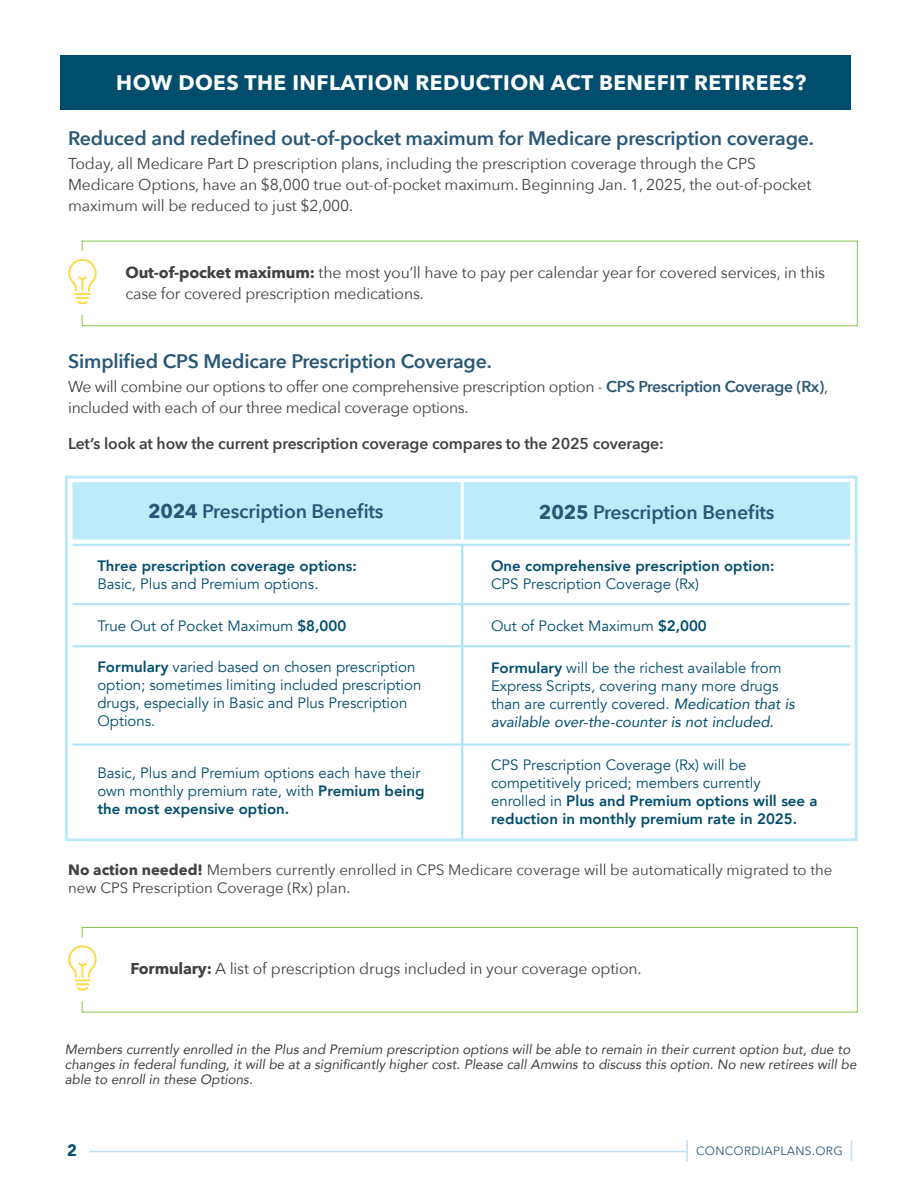
<style>
.page{position:relative;width:918px;height:1188px;background:#fff}
.page>*{position:absolute;margin:0;border:0;box-sizing:border-box;transform-origin:0 0}
.t1{font:700 21px "Avenir Next";letter-spacing:.02em;color:#fff}
.t2{font:600 19.5px "Avenir Next";letter-spacing:-.01em;color:#295776}
.t3{font:900 16.5px "Avenir";color:#004d6d}
.t4{font:15.75px/21px "Avenir Next";letter-spacing:-.01em;color:#414042}
.t5{font:600 15.75px "Avenir Next";letter-spacing:-.01em;color:#414042}
.t6{font:15px/18px "Avenir";color:#004d6d}
.t7{font:15px/18px "Avenir Next";color:#414042}
.t8{font:800 15px "Avenir";color:#004d6d}
.t9{font:italic 13.5px/15px "Avenir";color:#414042}
.t10{font:12px "Avenir Next";letter-spacing:.025em;color:#295776}
.s1{font-weight:700}
.s2{font-weight:600;color:#295776}
.s3{font-weight:800}
.s4{font-style:italic}
</style>
<div class="page">
<div style="left:82px;top:241px;width:776px;height:85px;border:1px solid #84c44e"></div>
<div style="left:82px;top:927px;width:776px;height:85px;border:1px solid #84c44e"></div>
<div style="left:61px;top:56px;width:790px;height:54px;background:#004d6d"></div>
<hr style="left:89px;top:1151px;width:598px;height:1px;background:#bddff6">
<svg style="left:851px;top:1140px;width:1px;height:22px"></svg>
<hr style="left:686px;top:1140px;width:2px;height:22px;background:#bddff6">
<div style="left:47px;top:251px;width:68px;height:64px;background:#fff;border-radius:50%"></div>
<div style="left:47px;top:937px;width:68px;height:64px;background:#fff;border-radius:50%"></div>
<svg style="left:68px;top:259px;width:29px;height:46px"></svg>
<svg style="left:68px;top:945px;width:29px;height:46px"></svg>
<div style="left:73px;top:482px;width:777px;height:57px;background:#beebfa"></div>
<hr style="left:461px;top:481px;width:3px;height:61px;background:#fff">
<svg style="left:72px;top:544px;width:778px;height:294px"></svg>
<h1 class="t1" style="left:116px;top:64px;width:692px">HOW DOES THE INFLATION REDUCTION ACT BENEFIT RETIREES?</h1>
<h2 class="t2" style="left:68px;top:121px;width:747px">Reduced and redefined out-of-pocket maximum for Medicare prescription coverage.</h2>
<p class="t4" style="left:68px;top:152px;width:745px">Today, all Medicare Part D prescription plans, including the prescription coverage through the CPS<br>Medicare Options, have an $8,000 true out-of-pocket maximum. Beginning Jan. 1, 2025, the out-of-pocket maximum will be reduced to just $2,000.</p>
<p class="t4" style="left:125px;top:262px;width:701px"><span class="s1">Out-of-pocket maximum:</span> the most you’ll have to pay per calendar year for covered services, in this case for covered prescription medications.</p>
<h2 class="t2" style="left:68px;top:345px;width:425px">Simplified CPS Medicare Prescription Coverage.</h2>
<p class="t4" style="left:68px;top:376px;width:761px">We will combine our options to offer one comprehensive prescription option - <span class="s2">CPS Prescription Coverage (Rx)</span>, included with each of our three medical coverage options.</p>
<p class="t5" style="left:68px;top:430px;width:597px">Let’s look at how the current prescription coverage compares to the 2025 coverage:</p>
<h2 class="t2" style="left:148px;top:494px;width:237px"><span class="s1">2024</span> Prescription Benefits</h2>
<h2 class="t2" style="left:539px;top:495px;width:237px"><span class="s1">2025</span> Prescription Benefits</h2>
<p class="t8" style="left:97px;top:554px;width:261px">Three prescription coverage options:</p>
<p class="t6" style="left:97px;top:575px;width:223px">Basic, Plus and Premium options.</p>
<p class="t8" style="left:491px;top:554px;width:285px">One comprehensive prescription option:</p>
<p class="t6" style="left:491px;top:575px;width:210px">CPS Prescription Coverage (Rx)</p>
<p class="t6" style="left:97px;top:617px;width:250px">True Out of Pocket Maximum <span class="s3">$8,000</span></p>
<p class="t6" style="left:491px;top:617px;width:217px">Out of Pocket Maximum <span class="s3">$2,000</span></p>
<p class="t6" style="left:97px;top:658px;width:326px"><span class="s3">Formulary</span> varied based on chosen prescription option; sometimes limiting included prescription drugs, especially in Basic and Plus Prescription Options.</p>
<p class="t6" style="left:97px;top:764px;width:329px">Basic, Plus and Premium options each have their own monthly premium rate, with <span class="s3">Premium being the most expensive option.</span></p>
<p class="t6" style="left:491px;top:659px;width:305px"><span class="s3">Formulary</span> will be the richest available from Express Scripts, covering many more drugs than are currently covered. <span class="s4">Medication that is available over-the-counter is not included.</span></p>
<p class="t6" style="left:491px;top:756px;width:328px">CPS Prescription Coverage (Rx) will be competitively priced; members currently enrolled in <span class="s3">Plus and Premium options will see a reduction in monthly premium rate in 2025.</span></p>
<p class="t7" style="left:68px;top:860px;width:766px"><span class="s1">No action needed!</span> Members currently enrolled in CPS Medicare coverage will be automatically migrated to the new CPS Prescription Coverage (Rx) plan.</p>
<p class="t4" style="left:131px;top:958px;width:512px"><span class="s1">Formulary:</span> A list of prescription drugs included in your coverage option.</p>
<p class="t9" style="left:65px;top:1041px;width:793px">Members currently enrolled in the Plus and Premium prescription options will be able to remain in their current option but, due to changes in federal funding, it will be at a significantly higher cost. Please call Amwins to discuss this option. No new retirees will be able to enroll in these Options.</p>
<p class="t3" style="left:67px;top:1136px;width:11px">2</p>
<p class="t10" style="left:696px;top:1141px;width:148px">CONCORDIAPLANS.ORG</p>
</div>
